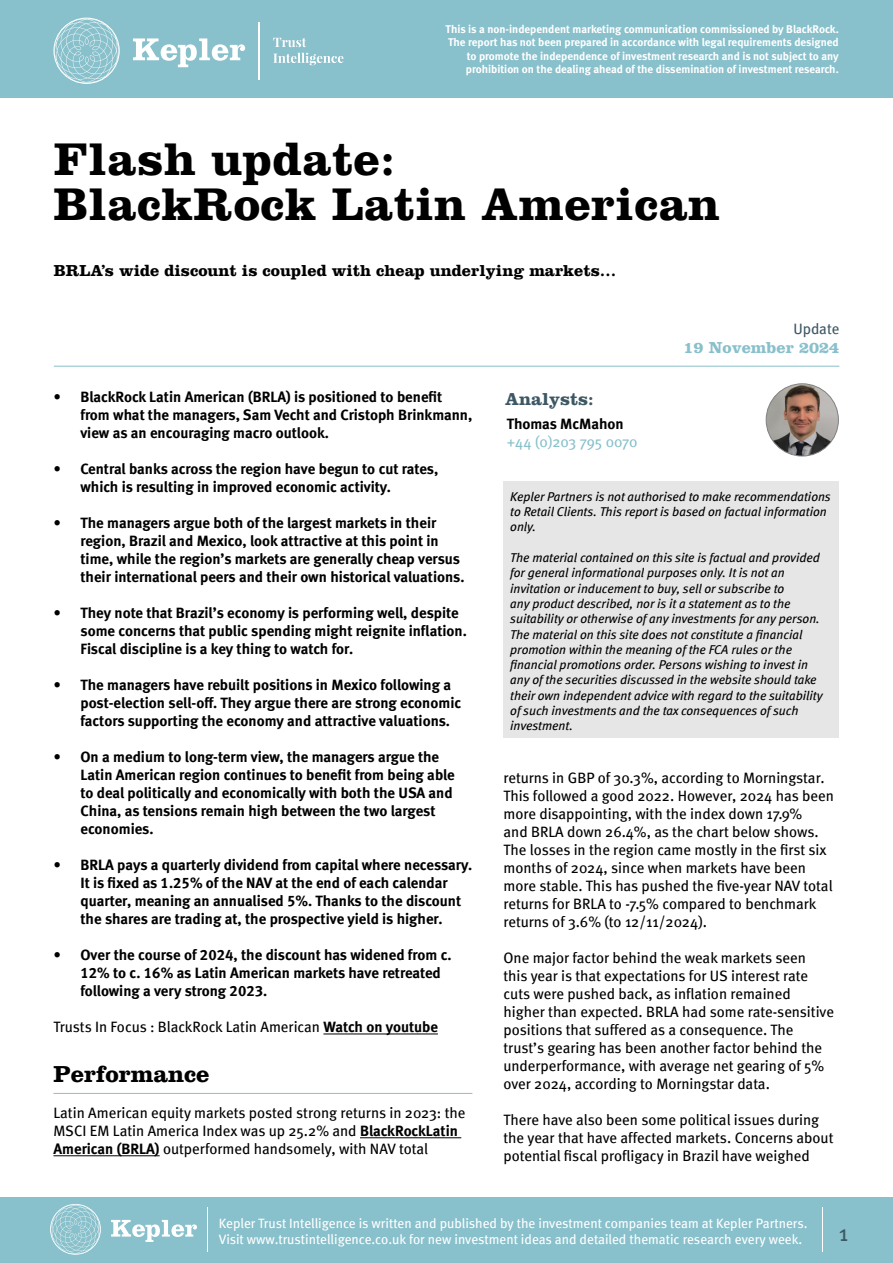
<style>
.page{position:relative;width:893px;height:1263px;background:#fff}
.page>*{position:absolute;margin:0;border:0;box-sizing:border-box;transform-origin:0 0}
.t1{font:700 47.55px/45px "Clarendon LT Std";letter-spacing:.01em;color:#000}
.t2{font:700 24px "Clarendon LT Std";color:#000}
.t3{font:22.5px "Meta";color:#3d5864}
.t4{font:700 18px "Clarendon LT Std";color:#3d5864}
.t5{font:700 16.5px "Clarendon LT Std";color:#000}
.t6{font:700 16.5px "Clarendon LT Std";color:#88c0cb}
.t7{font:15px/18px "Meta Bold LF";color:#000}
.t8{font:15px/18px "Meta";color:#000}
.t9{font:15px "Meta";letter-spacing:-.005em;color:#88c0cb}
.t10{font:700 15px "Meta";color:#000}
.t11{font:15px "Meta";letter-spacing:-.005em;color:#3d5864}
.t12{font:13.5px/16.2px "Meta";color:#fff}
.t13{font:italic 12.75px/15.3px "Meta Book LF";color:#000}
.t14{font:11.25px/13.5px "Meta Bold LF";color:#fff;text-align:right}
.s1{font-family:"Meta"}
.s2{font-family:"Meta Bold LF"}
</style>
<div class="page">
<div style="left:0;top:0;width:893px;height:98px;background:#88c0cb"></div>
<div style="left:0;top:1197px;width:893px;height:66px;background:#88c0cb"></div>
<svg style="left:111px;top:1220px;width:86px;height:22px"></svg>
<svg style="left:50px;top:1204px;width:51px;height:51px"></svg>
<hr style="left:207px;top:1207px;width:1px;height:44px;background:#fff">
<svg style="left:133px;top:38px;width:112px;height:29px"></svg>
<svg style="left:53px;top:18px;width:67px;height:66px"></svg>
<svg style="left:273px;top:38px;width:33px;height:9px"></svg>
<svg style="left:273px;top:53px;width:70px;height:12px"></svg>
<hr style="left:259px;top:22px;width:1px;height:58px;background:#fff">
<hr style="left:822px;top:1207px;width:1px;height:44px;background:#fff">
<hr style="left:323px;top:1034px;width:115px;height:1px;background:#000">
<hr style="left:53px;top:1093px;width:419px;height:1px;background:#88c0cb">
<hr style="left:360px;top:1137px;width:101px;height:1px;background:#000">
<hr style="left:53px;top:1155px;width:107px;height:1px;background:#000">
<hr style="left:54px;top:366px;width:785px;height:1px;background:#88c0cb">
<img style="left:766px;top:384px;width:72px;height:72px;border-radius:36px">
<div style="left:766px;top:383px;width:73px;height:73px;border:1px solid #808080;border-radius:50%"></div>
<div style="left:503px;top:481px;width:335px;height:257px;background:#e6e6e6"></div>
<p class="t14" style="left:446px;top:22px;width:395px">This is a non-independent marketing communication commissioned by BlackRock.<br>The report has not been prepared in accordance with legal requirements designed to promote the independence of investment research and is not subject to any prohibition on the dealing ahead of the dissemination of investment research.</p>
<h1 class="t1" style="left:54px;top:137px;width:668px">Flash update:<br>BlackRock Latin American</h1>
<p class="t5" style="left:54px;top:261px;width:564px">BRLA’s wide discount is coupled with cheap underlying markets…</p>
<p class="t11" style="left:793px;top:320px;width:47px">Update</p>
<p class="t6" style="left:683px;top:338px;width:157px">19 November 2024</p>
<p class="t7" style="left:80px;top:387px;width:393px;text-indent:-27px"><span class="s1">•</span> BlackRock Latin American (BRLA) is positioned to benefit from what the managers, Sam Vecht and Cristoph Brinkmann, view as an encouraging macro outlook.</p>
<p class="t7" style="left:80px;top:459px;width:359px;text-indent:-27px"><span class="s1">•</span> Central banks across the region have begun to cut rates, which is resulting in improved economic activity.</p>
<p class="t7" style="left:80px;top:513px;width:386px;text-indent:-27px"><span class="s1">•</span> The managers argue both of the largest markets in their region, Brazil and Mexico, look attractive at this point in time, while the region’s markets are generally cheap versus their international peers and their own historical valuations.</p>
<p class="t7" style="left:80px;top:603px;width:388px;text-indent:-27px"><span class="s1">•</span> They note that Brazil’s economy is performing well, despite some concerns that public spending might reignite inflation.<br>Fiscal discipline is a key thing to watch for.</p>
<p class="t7" style="left:80px;top:675px;width:382px;text-indent:-27px"><span class="s1">•</span> The managers have rebuilt positions in Mexico following a post-election sell-off. They argue there are strong economic factors supporting the economy and attractive valuations.</p>
<p class="t7" style="left:80px;top:747px;width:376px;text-indent:-27px"><span class="s1">•</span> On a medium to long-term view, the managers argue the Latin American region continues to benefit from being able to deal politically and economically with both the USA and China, as tensions remain high between the two largest economies.</p>
<p class="t7" style="left:80px;top:855px;width:393px;text-indent:-27px"><span class="s1">•</span> BRLA pays a quarterly dividend from capital where necessary.<br>It is fixed as 1.25% of the NAV at the end of each calendar quarter, meaning an annualised 5%. Thanks to the discount the shares are trading at, the prospective yield is higher.</p>
<p class="t7" style="left:80px;top:945px;width:373px;text-indent:-27px"><span class="s1">•</span> Over the course of 2024, the discount has widened from c.<br>12% to c. 16% as Latin American markets have retreated following a very strong 2023.</p>
<p class="t8" style="left:53px;top:1017px;width:386px">Trusts In Focus : BlackRock Latin American <span class="s2">Watch on youtube</span></p>
<h2 class="t2" style="left:53px;top:1059px;width:158px">Performance</h2>
<p class="t8" style="left:53px;top:1103px;width:414px">Latin American equity markets posted strong returns in 2023: the<br>MSCI EM Latin America Index was up 25.2% and <span class="s2">BlackRockLatin<br>American (BRLA)</span> outperformed handsomely, with NAV total</p>
<p class="t4" style="left:505px;top:388px;width:90px">Analysts:</p>
<p class="t10" style="left:507px;top:415px;width:119px">Thomas McMahon</p>
<p class="t9" style="left:507px;top:433px;width:132px">+44 (0)203 795 0070</p>
<p class="t13" style="left:510px;top:489px;width:322px">Kepler Partners is not authorised to make recommendations to Retail Clients. This report is based on factual information only.</p>
<p class="t13" style="left:510px;top:550px;width:314px">The material contained on this site is factual and provided for general informational purposes only. It is not an invitation or inducement to buy, sell or subscribe to<br>any product described, nor is it a statement as to the suitability or otherwise of any investments for any person.<br>The material on this site does not constitute a financial promotion within the meaning of the FCA rules or the financial promotions order. Persons wishing to invest in any of the securities discussed in the website should take their own independent advice with regard to the suitability of such investments and the tax consequences of such investment.</p>
<p class="t8" style="left:503px;top:768px;width:332px">returns in GBP of 30.3%, according to Morningstar.<br>This followed a good 2022. However, 2024 has been more disappointing, with the index down 17.9%<br>and BRLA down 26.4%, as the chart below shows.<br>The losses in the region came mostly in the first six months of 2024, since when markets have been more stable. This has pushed the five-year NAV total returns for BRLA to -7.5% compared to benchmark returns of 3.6% (to 12/11/2024).</p>
<p class="t8" style="left:503px;top:948px;width:332px">One major factor behind the weak markets seen<br>this year is that expectations for US interest rate cuts were pushed back, as inflation remained higher than expected. BRLA had some rate-sensitive positions that suffered as a consequence. The trust’s gearing has been another factor behind the underperformance, with average net gearing of 5% over 2024, according to Morningstar data.</p>
<p class="t8" style="left:503px;top:1110px;width:331px">There have also been some political issues during the year that have affected markets. Concerns about potential fiscal profligacy in Brazil have weighed</p>
<p class="t12" style="left:219px;top:1214px;width:590px">Kepler Trust Intelligence is written and published by the investment companies team at Kepler Partners.<br>Visit www.trustintelligence.co.uk for new investment ideas and detailed thematic research every week.</p>
<h3 class="t3" style="left:839px;top:1220px;width:11px">1</h3>
</div>
